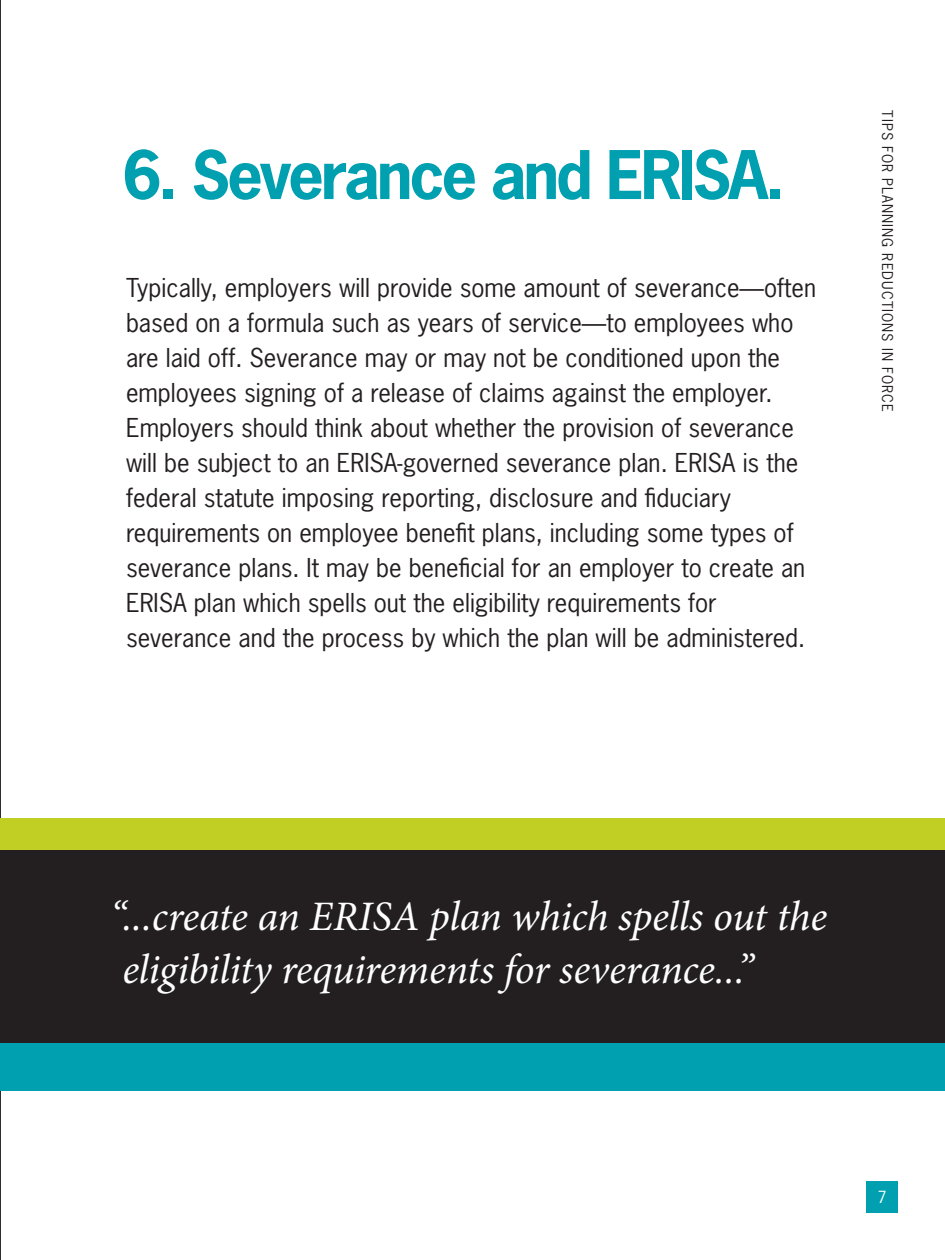
<style>
.page{position:relative;width:945px;height:1260px;background:#fff}
.page>*{position:absolute;margin:0;border:0;box-sizing:border-box;transform-origin:0 0}
.t1{font:700 63px "News Gothic Std";letter-spacing:-.05em;color:#00a0b0}
.t2{font:italic 42px/52.5px "Minion Pro";letter-spacing:-.01em;color:#fff}
.t3{font:24.5px/35px "News Gothic Std";color:#231f20}
.t4{font:15.75px "News Gothic Std";color:#fff}
.t5{font:14px "News Gothic Std";letter-spacing:.075em;color:#231f20}
</style>
<div class="page">
<div style="left:866px;top:1181px;width:32px;height:32px;background:#00a0b0"></div>
<hr style="left:0;top:0;width:1px;height:1260px;background:#231f20">
<div style="left:0;top:850px;width:945px;height:195px;background:#231f20"></div>
<div style="left:0;top:819px;width:945px;height:31px;background:#c1ce23"></div>
<div style="left:0;top:1044px;width:945px;height:47px;background:#00a0b0"></div>
<h1 class="t1" style="left:122px;top:134px;width:664px">6. Severance and ERISA.</h1>
<p class="t3" style="left:126px;top:270px;width:692px">Typically, employers will provide some amount of severance—often based on a formula such as years of service—to employees who are laid off. Severance may or may not be conditioned upon the employees signing of a release of claims against the employer.<br>Employers should think about whether the provision of severance will be subject to an ERISA-governed severance plan. ERISA is the federal statute imposing reporting, disclosure and fiduciary requirements on employee benefit plans, including some types of severance plans. It may be beneficial for an employer to create an ERISA plan which spells out the eligibility requirements for severance and the process by which the plan will be administered.</p>
<p class="t5" style="left:896px;top:110px;width:303px;rotate:90deg">TIPS FOR PLANNING REDUCTIONS IN FORCE</p>
<h2 class="t2" style="left:110px;top:890px;width:718px">“...create an ERISA plan which spells out the eligibility requirements for severance...”</h2>
<p class="t4" style="left:877px;top:1187px;width:11px">7</p>
</div>
